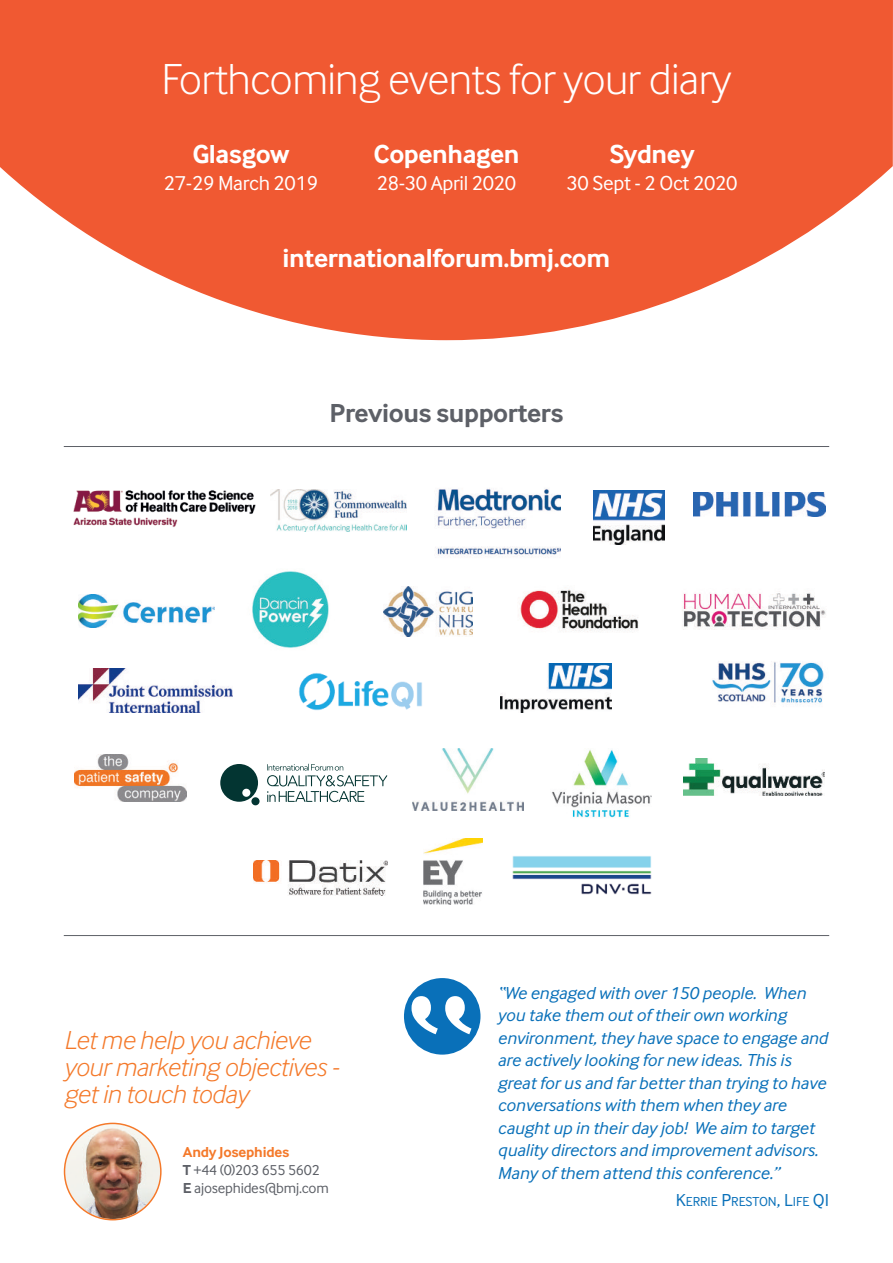
<style>
.page{position:relative;width:893px;height:1263px;background:#fff}
.page>*{position:absolute;margin:0;border:0;box-sizing:border-box;transform-origin:0 0}
.t1{font:180px "Inter Face";color:#fff}
.t2{font:300 45px "Inter Face";letter-spacing:-.015em;color:#fff}
.t3{font:italic 300 27px/27px "Inter Face";letter-spacing:-.015em;color:#f4792a}
.t4{font:700 27px "Inter Face";letter-spacing:-.015em;color:#fff}
.t5{font:700 27px "Inter Face";letter-spacing:-.015em;color:#5d6067}
.t6{font:21px "Inter Face";letter-spacing:-.015em;color:#fff}
.t7{font:italic 18px/22.5px "Inter Face";color:#0970b9}
.t8{font:15px/18px "Inter Face";letter-spacing:-.015em;color:#5d6067}
.t9{font:13.5px "Inter Face";color:#0970b9}
.s1{font-weight:700;color:#f4792a}
.s2{font-weight:700}
.s3{font-size:18px}
</style>
<div class="page">
<svg style="left:0;top:0;width:893px;height:340px;fill:#f05932"></svg>
<img style="left:271px;top:490px;width:135px;height:41px">
<img style="left:519px;top:589px;width:120px;height:43px">
<img style="left:299px;top:673px;width:123px;height:37px">
<img style="left:79px;top:595px;width:136px;height:33px">
<img style="left:74px;top:754px;width:112px;height:47px">
<img style="left:78px;top:668px;width:154px;height:44px">
<img style="left:712px;top:661px;width:112px;height:44px">
<img style="left:383px;top:587px;width:89px;height:50px">
<img style="left:552px;top:750px;width:100px;height:68px">
<img style="left:437px;top:488px;width:124px;height:69px">
<img style="left:682px;top:592px;width:144px;height:38px">
<img style="left:73px;top:490px;width:183px;height:37px">
<img style="left:694px;top:492px;width:131px;height:24px">
<img style="left:593px;top:491px;width:71px;height:54px">
<img style="left:413px;top:749px;width:110px;height:62px">
<img style="left:501px;top:664px;width:110px;height:48px">
<svg style="left:220px;top:764px;width:38px;height:38px"></svg>
<div style="left:251px;top:797px;width:9px;height:8px;background:#033532;border-radius:50%"></div>
<svg style="left:267px;top:764px;width:120px;height:38px"></svg>
<img style="left:252px;top:571px;width:77px;height:77px">
<img style="left:512px;top:856px;width:140px;height:39px">
<img style="left:423px;top:838px;width:60px;height:67px">
<img style="left:253px;top:861px;width:134px;height:34px">
<img style="left:683px;top:758px;width:142px;height:38px">
<hr style="left:64px;top:446px;width:765px;height:1px;background:#5d6067">
<hr style="left:64px;top:935px;width:765px;height:1px;background:#5d6067">
<img style="left:64px;top:1123px;width:98px;height:97px">
<div style="left:404px;top:978px;width:76px;height:76px;background:#0970b9;border-radius:50%"></div>
<h2 class="t2" style="left:162px;top:53px;width:571px">Forthcoming events for your diary</h2>
<h3 class="t4" style="left:192px;top:138px;width:99px">Glasgow</h3>
<p class="t6" style="left:164px;top:171px;width:156px">27-29 March 2019</p>
<h3 class="t4" style="left:373px;top:138px;width:148px">Copenhagen</h3>
<p class="t6" style="left:377px;top:171px;width:141px">28-30 April 2020</p>
<h3 class="t4" style="left:609px;top:138px;width:87px">Sydney</h3>
<p class="t6" style="left:566px;top:171px;width:172px">30 sept - 2 oct 2020</p>
<h3 class="t4" style="left:283px;top:242px;width:329px">internationalforum.bmj.com</h3>
<h3 class="t5" style="left:330px;top:397px;width:235px">Previous supporters</h3>
<h3 class="t3" style="left:64px;top:1026px;width:277px">Let me help you achieve your marketing objectives - get in touch today</h3>
<p class="t8" style="left:183px;top:1143px;width:147px"><span class="s1">Andy Josephides<br></span><span class="s2">T</span> +44 (0)203 655 5602<br><span class="s2">E</span> ajosephides@bmj.com</p>
<h1 class="t1" style="left:404px;top:955px;width:70px">“</h1>
<p class="t7" style="left:497px;top:981px;width:332px">“We engaged with over 150 people. When you take them out of their own working environment, they have space to engage and are actively looking for new ideas. This is great for us and far better than trying to have conversations with them when they are caught up in their day job! We aim to target quality directors and improvement advisors.<br>Many of them attend this conference.”</p>
<p class="t9" style="left:676px;top:1193px;width:155px"><span class="s3">K</span>errie <span class="s3">P</span>reston<span class="s3">, L</span>ife <span class="s3">Qi</span></p>
</div>
